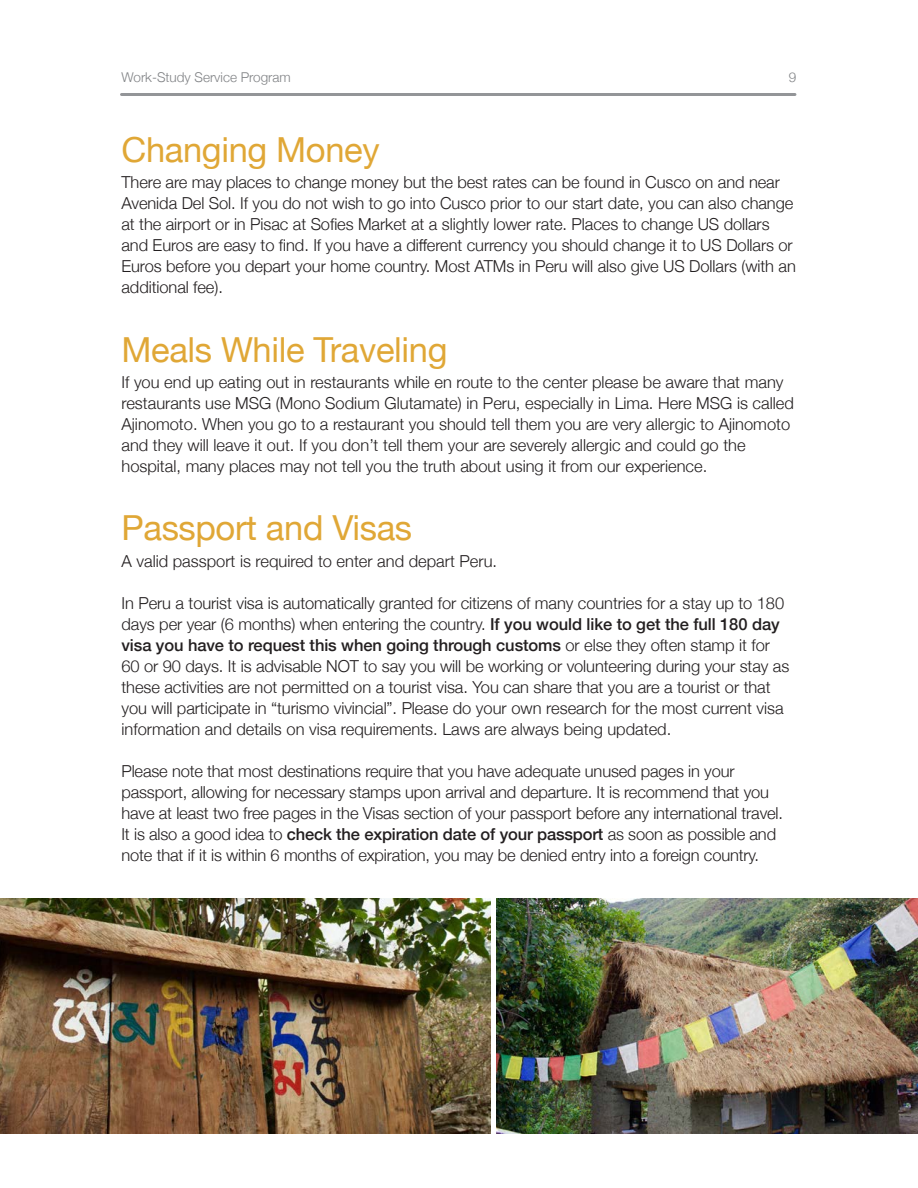
<style>
.page{position:relative;width:918px;height:1188px;background:#fff}
.page>*{position:absolute;margin:0;border:0;box-sizing:border-box;transform-origin:0 0}
.headline{font:34.5px "Helvetica Neue";letter-spacing:-.01em;color:#e0a736}
.body{font:300 16.5px/21px "Helvetica Neue";letter-spacing:-.005em;color:#231f20}
.t1{font:300 13.5px "Helvetica Neue";color:#808285}
.s1{font-weight:500}
</style>
<div class="page">
<hr style="left:122px;top:93px;width:673px;height:3px;background:#939598">
<img style="left:0;top:899px;width:490px;height:235px">
<img style="left:496px;top:899px;width:422px;height:235px">
<p class="t1" style="left:122px;top:66px;width:171px">Work-Study Service Program</p>
<p class="t1" style="left:789px;top:66px;width:9px">9</p>
<p class="headline" style="left:122px;top:125px;width:260px">Changing Money</p>
<p class="body" style="left:122px;top:171px;width:676px">There are may places to change money but the best rates can be found in Cusco on and near Avenida Del Sol. If you do not wish to go into Cusco prior to our start date, you can also change at the airport or in Pisac at Sofies Market at a slightly lower rate. Places to change US dollars and Euros are easy to find. If you have a different currency you should change it to US Dollars or Euros before you depart your home country. Most ATMs in Peru will also give US Dollars (with an additional fee).</p>
<p class="headline" style="left:122px;top:324px;width:327px">Meals While Traveling</p>
<p class="body" style="left:122px;top:370px;width:674px">If you end up eating out in restaurants while en route to the center please be aware that many restaurants use MSG (Mono Sodium Glutamate) in Peru, especially in Lima. Here MSG is called Ajinomoto. When you go to a restaurant you should tell them you are very allergic to Ajinomoto and they will leave it out. If you don’t tell them your are severely allergic and could go the</p>
<p class="body" style="left:122px;top:454px;width:587px">hospital, many places may not tell you the truth about using it from our experience.</p>
<p class="headline" style="left:122px;top:503px;width:292px">Passport and Visas</p>
<p class="body" style="left:122px;top:549px;width:377px">A valid passport is required to enter and depart Peru.</p>
<p class="body" style="left:122px;top:591px;width:669px">In Peru a tourist visa is automatically granted for citizens of many countries for a stay up to 180 days per year (6 months) when entering the country. <span class="s1">If you would like to get the full 180 day visa you have to request this when going through customs</span> or else they often stamp it for 60 or 90 days. It is advisable NOT to say you will be working or volunteering during your stay as these activities are not permitted on a tourist visa. You can share that you are a tourist or that you will participate in “turismo vivincial”. Please do your own research for the most current visa information and details on visa requirements. Laws are always being updated.</p>
<p class="body" style="left:122px;top:759px;width:663px">Please note that most destinations require that you have adequate unused pages in your passport, allowing for necessary stamps upon arrival and departure. It is recommend that you have at least two free pages in the Visas section of your passport before any international travel.<br>It is also a good idea to <span class="s1">check the expiration date of your passport</span> as soon as possible and note that if it is within 6 months of expiration, you may be denied entry into a foreign country.</p>
</div>
